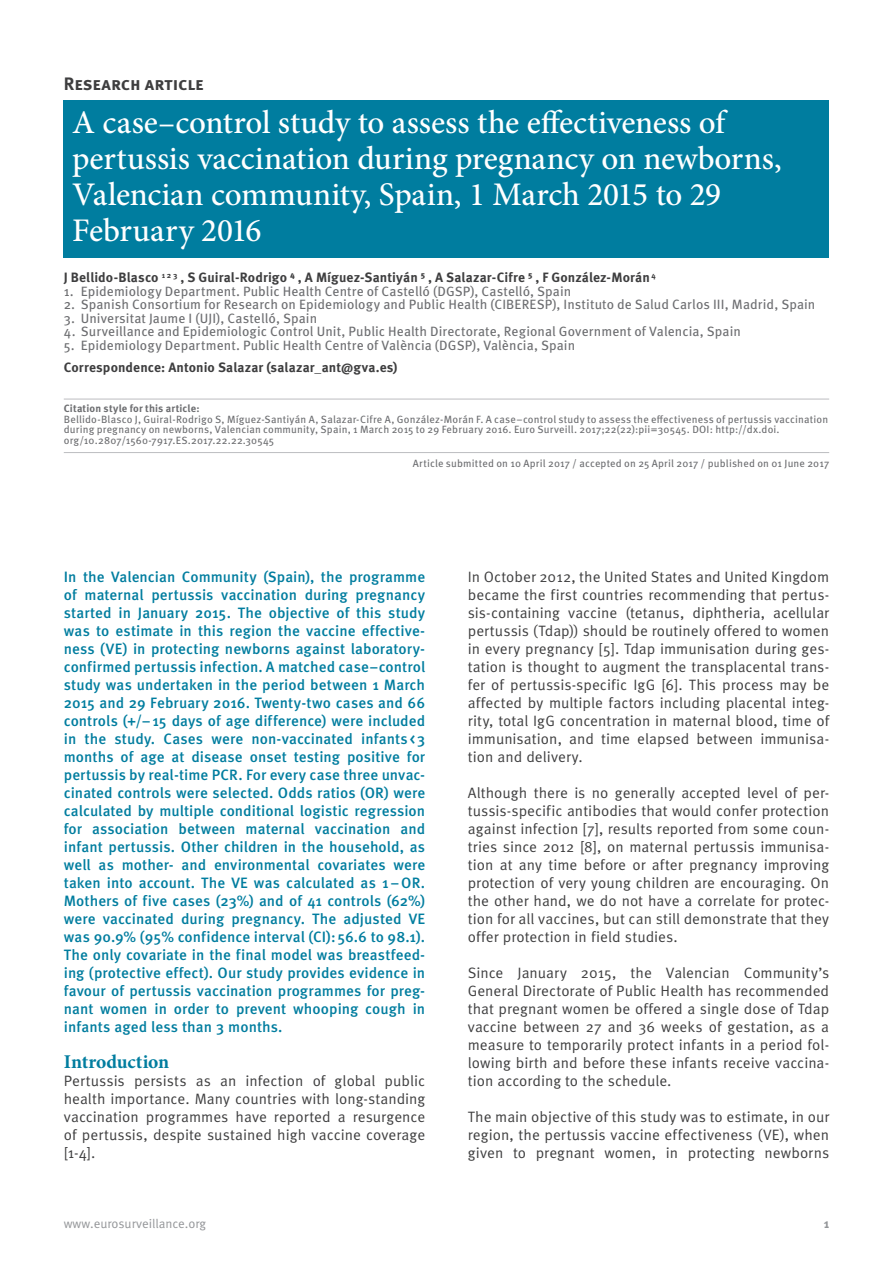
<style>
.page{position:relative;width:893px;height:1263px;background:#fff}
.page>*{position:absolute;margin:0;border:0;box-sizing:border-box;transform-origin:0 0}
.t1{font:500 33px/36px "Minion Pro";letter-spacing:-.005em;color:#fff}
.t2{font:700 19.5px "Minion Pro";letter-spacing:-.005em;color:#007d9f}
.t3{font:700 18px "Meta Pro";color:#3e3e3f}
.t4{font:15px/18px "Meta Pro";color:#3e3e3f;text-align:justify}
.t5{font:500 15px/18px "Meta Pro";letter-spacing:.005em;color:#007d9f;text-align:justify}
.t6{font:13.5px "Meta Pro";letter-spacing:.005em;color:#6c6d70}
.t7{font:700 13.5px "Meta Pro";letter-spacing:.005em;color:#3e3e3f}
.t8{font:12.75px "Meta Pro";color:#939598}
.t9{font:700 12.75px "Meta Pro";color:#939598}
.t10{font:10.5px/10.5px "Meta Pro";letter-spacing:.015em;color:#6c6d70}
.t11{font:700 10.5px "Meta Pro";letter-spacing:.015em;color:#6c6d70}
</style>
<div class="page">
<hr style="left:64px;top:399px;width:765px;height:1px;background:#bcbdc0">
<hr style="left:64px;top:452px;width:765px;height:1px;background:#bcbdc0">
<div style="left:64px;top:100px;width:765px;height:158px;background:#007d9f"></div>
<p class="t3" style="left:64px;top:72px;width:141px">Research article</p>
<h1 class="t1" style="left:72px;top:104px;width:711px">A case–control study to assess the effectiveness of pertussis vaccination during pregnancy on newborns, Valencian community, Spain, 1 March 2015 to 29<br>February 2016</h1>
<p class="t7" style="left:64px;top:269px;width:594px">J Bellido-Blasco <sup>1</sup> <sup>2</sup> <sup>3</sup> , S Guiral-Rodrigo ⁴ , A Míguez-Santiyán ⁵ , A Salazar-Cifre ⁵ , F González-Morán <sup>4</sup></p>
<p class="t6" style="left:64px;top:283px;width:509px">1. Epidemiology Department. Public Health Centre of Castelló (DGSP), Castelló, Spain</p>
<p class="t6" style="left:64px;top:296px;width:753px">2. Spanish Consortium for Research on Epidemiology and Public Health (CIBERESP), Instituto de Salud Carlos III, Madrid, Spain</p>
<p class="t6" style="left:64px;top:310px;width:255px">3. Universitat Jaume I (UJI), Castelló, Spain</p>
<p class="t6" style="left:64px;top:323px;width:679px">4. Surveillance and Epidemiologic Control Unit, Public Health Directorate, Regional Government of Valencia, Spain</p>
<p class="t6" style="left:64px;top:337px;width:513px">5. Epidemiology Department. Public Health Centre of València (DGSP), València, Spain</p>
<p class="t7" style="left:64px;top:359px;width:335px">Correspondence: Antonio Salazar (salazar_ant@gva.es)</p>
<p class="t11" style="left:64px;top:402px;width:137px">Citation style for this article:</p>
<p class="t10" style="left:64px;top:414px;width:766px">Bellido-Blasco J, Guiral-Rodrigo S, Míguez-Santiyán A, Salazar-Cifre A, González-Morán F. A case–control study to assess the effectiveness of pertussis vaccination during pregnancy on newborns, Valencian community, Spain, 1 March 2015 to 29 February 2016. Euro Surveill. 2017;22(22):pii=30545. DOI: http://dx.doi. org/10.2807/1560-7917.ES.2017.22.22.30545</p>
<p class="t10" style="left:413px;top:458px;width:418px">Article submitted on 10 April 2017 / accepted on 25 April 2017 / published on 01 June 2017</p>
<p class="t5" style="left:64px;top:568px;width:363px">In the Valencian Community (Spain), the programme of maternal pertussis vaccination during pregnancy started in January 2015. The objective of this study was to estimate in this region the vaccine effective&shy;ness (VE) in protecting newborns against laboratory&shy;confirmed pertussis infection. A matched case–control study was undertaken in the period between 1 March 2015 and 29 February 2016. Twenty-two cases and 66 controls (+/−15 days of age difference) were included in the study. Cases were non-vaccinated infants &lt;3 months of age at disease onset testing positive for pertussis by real-time PCR. For every case three unvac&shy;cinated controls were selected. Odds ratios (OR) were calculated by multiple conditional logistic regression for association between maternal vaccination and infant pertussis. Other children in the household, as well as mother- and environmental covariates were taken into account. The VE was calculated as 1−OR.<br>Mothers of five cases (23%) and of 41 controls (62%) were vaccinated during pregnancy. The adjusted VE was 90.9% (95% confidence interval (CI):56.6 to 98.1).<br>The only covariate in the final model was breastfeed&shy;ing (protective effect). Our study provides evidence in favour of pertussis vaccination programmes for preg&shy;nant women in order to prevent whooping cough in infants aged less than 3 months.</p>
<h2 class="t2" style="left:64px;top:1048px;width:107px">Introduction</h2>
<p class="t4" style="left:64px;top:1072px;width:363px">Pertussis persists as an infection of global public health importance. Many countries with long-standing vaccination programmes have reported a resurgence of pertussis, despite sustained high vaccine coverage [1-4].</p>
<p class="t4" style="left:468px;top:568px;width:363px">In October 2012, the United States and United Kingdom became the first countries recommending that pertus&shy;sis-containing vaccine (tetanus, diphtheria, acellular pertussis (Tdap)) should be routinely offered to women in every pregnancy [5]. Tdap immunisation during ges&shy;tation is thought to augment the transplacental trans&shy;fer of pertussis-specific IgG [6]. This process may be affected by multiple factors including placental integ&shy;rity, total IgG concentration in maternal blood, time of immunisation, and time elapsed between immunisa&shy;tion and delivery.</p>
<p class="t4" style="left:468px;top:784px;width:363px">Although there is no generally accepted level of per&shy;tussis-specific antibodies that would confer protection against infection [7], results reported from some coun&shy;tries since 2012 [8], on maternal pertussis immunisa&shy;tion at any time before or after pregnancy improving protection of very young children are encouraging. On the other hand, we do not have a correlate for protec&shy;tion for all vaccines, but can still demonstrate that they offer protection in field studies.</p>
<p class="t4" style="left:468px;top:964px;width:363px">Since January 2015, the Valencian Community’s General Directorate of Public Health has recommended that pregnant women be offered a single dose of Tdap vaccine between 27 and 36 weeks of gestation, as a measure to temporarily protect infants in a period fol&shy;lowing birth and before these infants receive vaccina&shy;tion according to the schedule.</p>
<p class="t4" style="left:468px;top:1108px;width:363px">The main objective of this study was to estimate, in our region, the pertussis vaccine effectiveness (VE), when given to pregnant women, in protecting newborns</p>
<p class="t8" style="left:64px;top:1215px;width:144px">www.eurosurveillance.org</p>
<p class="t9" style="left:824px;top:1215px;width:7px">1</p>
</div>
